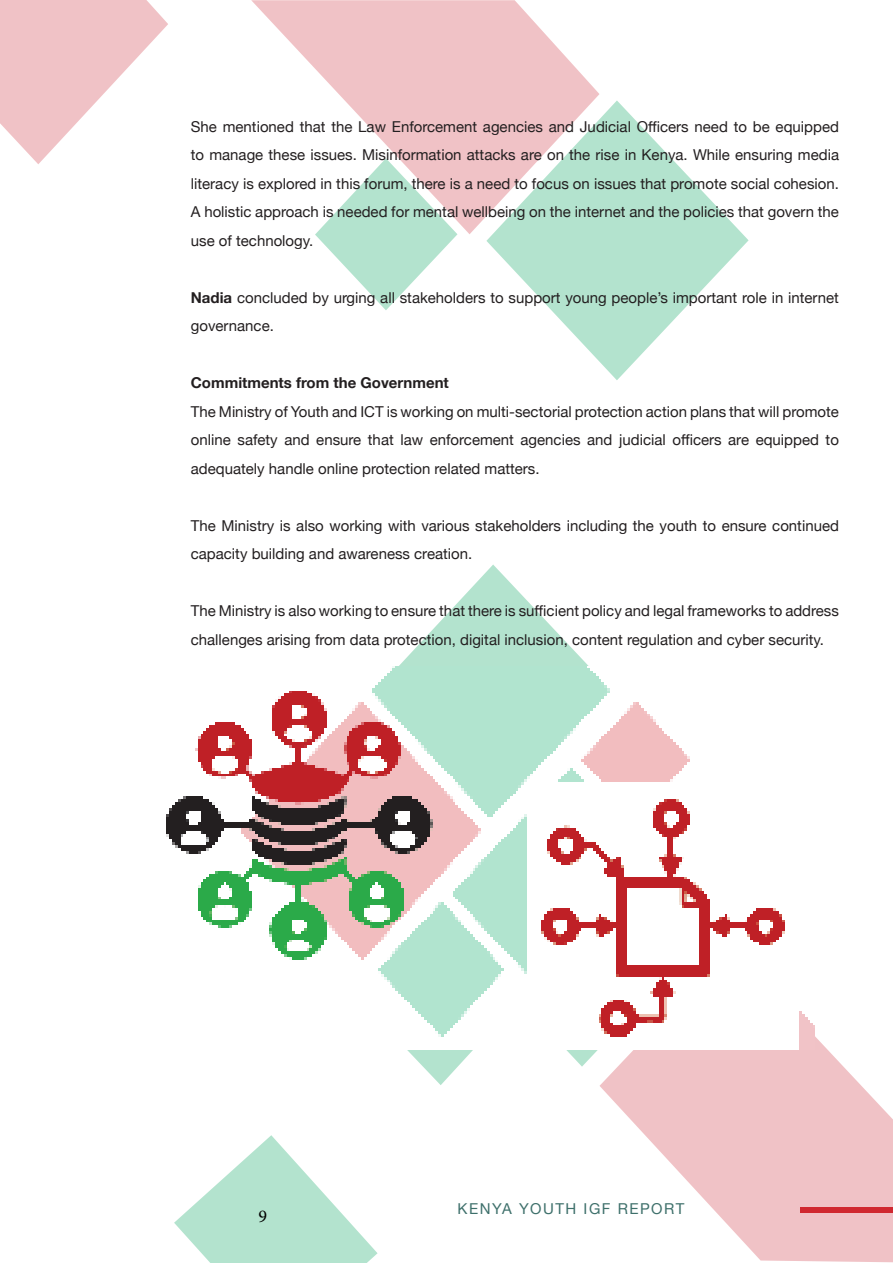
<style>
.page{position:relative;width:893px;height:1263px;background:#fff}
.page>*{position:absolute;margin:0;border:0;box-sizing:border-box;transform-origin:0 0}
.t1{font:18px "Minion Pro";color:#000}
.t2{font:15px/28.5px "Helvetica Neue";color:#231f20}
.t3{font:700 15px "Helvetica Neue";color:#231f20}
.t4{font:15px "Helvetica Neue";letter-spacing:.1em;color:#3e706b}
.s1{font-weight:700}
</style>
<div class="page">
<svg style="left:174px;top:1135px;width:204px;height:128px"></svg>
<svg style="left:251px;top:0;width:348px;height:234px;fill:#f0c2c6"></svg>
<svg style="left:0;top:0;width:168px;height:164px"></svg>
<svg style="left:486px;top:100px;width:263px;height:280px"></svg>
<svg style="left:315px;top:158px;width:142px;height:152px"></svg>
<svg style="left:407px;top:1050px;width:50px;height:35px"></svg>
<svg style="left:451px;top:1050px;width:147px;height:17px"></svg>
<svg style="left:599px;top:1025px;width:294px;height:238px;fill:#f0c2c6"></svg>
<svg style="left:399px;top:564px;width:190px;height:102px"></svg>
<img style="left:166px;top:666px;width:648px;height:383px">
<p class="t2" style="left:191px;top:113px;width:650px;text-align:justify">She mentioned that the Law Enforcement agencies and Judicial Officers need to be equipped to manage these issues. Misinformation attacks are on the rise in Kenya. While ensuring media literacy is explored in this forum, there is a need to focus on issues that promote social cohesion.<br>A holistic approach is needed for mental wellbeing on the internet and the policies that govern the use of technology.</p>
<p class="t2" style="left:191px;top:284px;width:650px"><span class="s1">Nadia</span> concluded by urging all stakeholders to support young people’s important role in internet governance.</p>
<p class="t3" style="left:191px;top:371px;width:259px">Commitments from the Government</p>
<p class="t2" style="left:191px;top:398px;width:650px;text-align:justify">The Ministry of Youth and ICT is working on multi-sectorial protection action plans that will promote online safety and ensure that law enforcement agencies and judicial officers are equipped to adequately handle online protection related matters.</p>
<p class="t2" style="left:191px;top:512px;width:650px">The Ministry is also working with various stakeholders including the youth to ensure continued capacity building and awareness creation.</p>
<p class="t2" style="left:191px;top:597px;width:650px">The Ministry is also working to ensure that there is sufficient policy and legal frameworks to address challenges arising from data protection, digital inclusion, content regulation and cyber security.</p>
<p class="t1" style="left:258px;top:1204px;width:10px">9</p>
<p class="t4" style="left:458px;top:1198px;width:228px">KENYA YOUTH IGF REPORT</p>
</div>
